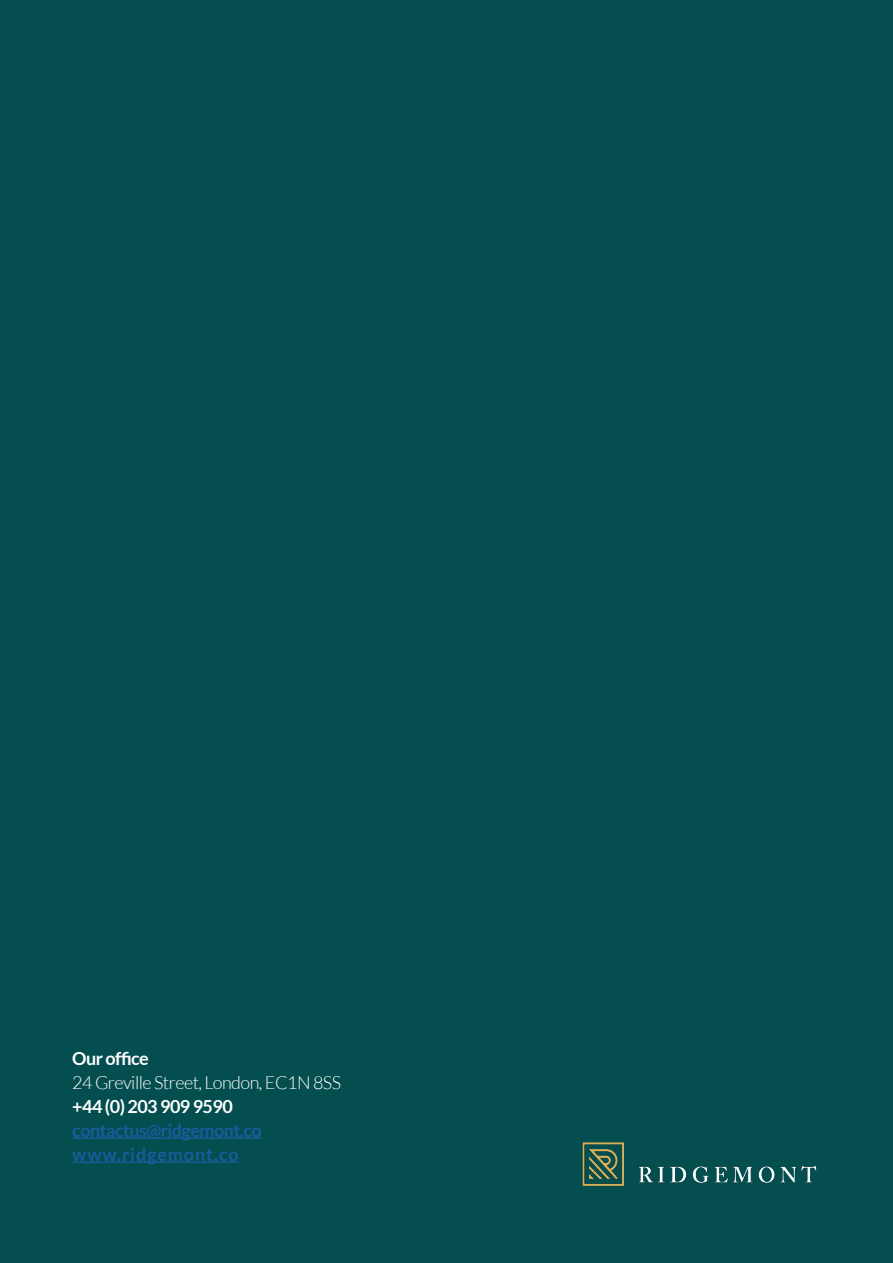
<style>
.page{position:relative;width:893px;height:1263px;background:#044e4f}
.page>*{position:absolute;margin:0;border:0;box-sizing:border-box;transform-origin:0 0}
.t1{font:300 18px "Lato";letter-spacing:-.03em;color:#fff}
.t2{font:700 18px "Lato";letter-spacing:-.03em;color:#fff}
.t3{font:700 18px "Lato";letter-spacing:-.03em;color:#175d9e}
.t4{font:700 18px "Lato";letter-spacing:.05em;color:#175d9e}
</style>
<div class="page">
<img style="left:583px;top:1142px;width:234px;height:43px">
<hr style="left:72px;top:1137px;width:190px;height:2px;background:#175d9e">
<hr style="left:72px;top:1161px;width:167px;height:2px;background:#175d9e">
<p class="t2" style="left:72px;top:1048px;width:78px">Our office</p>
<p class="t1" style="left:72px;top:1073px;width:270px">24 Greville Street, London, EC1N 8SS</p>
<p class="t2" style="left:72px;top:1096px;width:162px">+44 (0) 203 909 9590</p>
<p class="t3" style="left:72px;top:1120px;width:191px">contactus@ridgemont.co</p>
<p class="t4" style="left:72px;top:1144px;width:168px">www.ridgemont.co</p>
</div>
